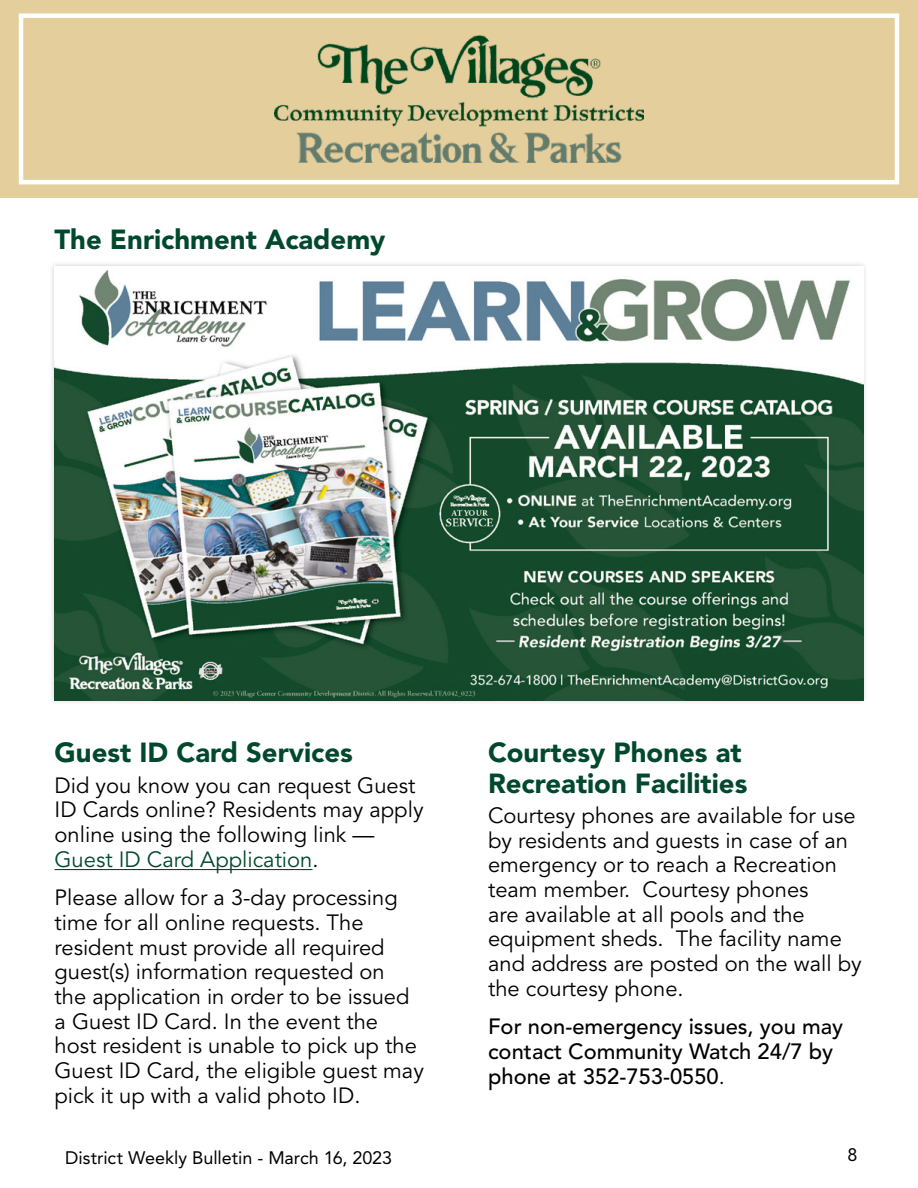
<style>
.page{position:relative;width:918px;height:1188px;background:#fff}
.page>*{position:absolute;margin:0;border:0;box-sizing:border-box;transform-origin:0 0}
.t1{font:900 27.45px/30.2px "Avenir LT Std";color:#00492c}
.t2{font:21.9px/24.8px "Avenir";color:#000}
.t3{font:500 21.9px/24.8px "Avenir";color:#000}
.t4{font:18px "Avenir LT Std";color:#000}
.s1{color:#00492c}
.s2{font-weight:400}
</style>
<div class="page">
<div style="left:0;top:0;width:918px;height:198px;background:#e4ce9b"></div>
<hr style="left:55px;top:869px;width:257px;height:1px;background:#00492c">
<div style="left:19px;top:13px;width:880px;height:171px;border:4px solid #fff"></div>
<img style="left:275px;top:35px;width:368px;height:128px">
<div style="left:49px;top:261px;width:820px;height:445px;background:#000;opacity:.2"></div>
<img style="left:55px;top:266px;width:808px;height:434px">
<p class="t1" style="left:55px;top:224px;width:332px">The Enrichment Academy</p>
<p class="t1" style="left:55px;top:738px;width:300px">Guest ID Card Services</p>
<p class="t2" style="left:55px;top:773px;width:371px">Did you know you can request Guest<br>ID Cards online? Residents may apply online using the following link —<br><span class="s1">Guest ID Card Application</span>.</p>
<p class="t2" style="left:55px;top:886px;width:371px">Please allow for a 3-day processing time for all online requests. The resident must provide all required guest(s) information requested on<br>the application in order to be issued a Guest ID Card. In the event the host resident is unable to pick up the Guest ID Card, the eligible guest may pick it up with a valid photo ID.</p>
<p class="t4" style="left:65px;top:1148px;width:328px">District Weekly Bulletin - March 16, 2023</p>
<p class="t1" style="left:488px;top:738px;width:261px">Courtesy Phones at<br>Recreation Facilities</p>
<p class="t2" style="left:488px;top:804px;width:375px">Courtesy phones are available for use by residents and guests in case of an emergency or to reach a Recreation team member. Courtesy phones<br>are available at all pools and the equipment sheds. The facility name and address are posted on the wall by the courtesy phone.</p>
<p class="t3" style="left:488px;top:1015px;width:357px">For non-emergency issues, you may contact Community Watch 24/7 by phone at 352-753-0550<span class="s2">.</span></p>
<p class="t4" style="left:847px;top:1144px;width:12px">8</p>
</div>
